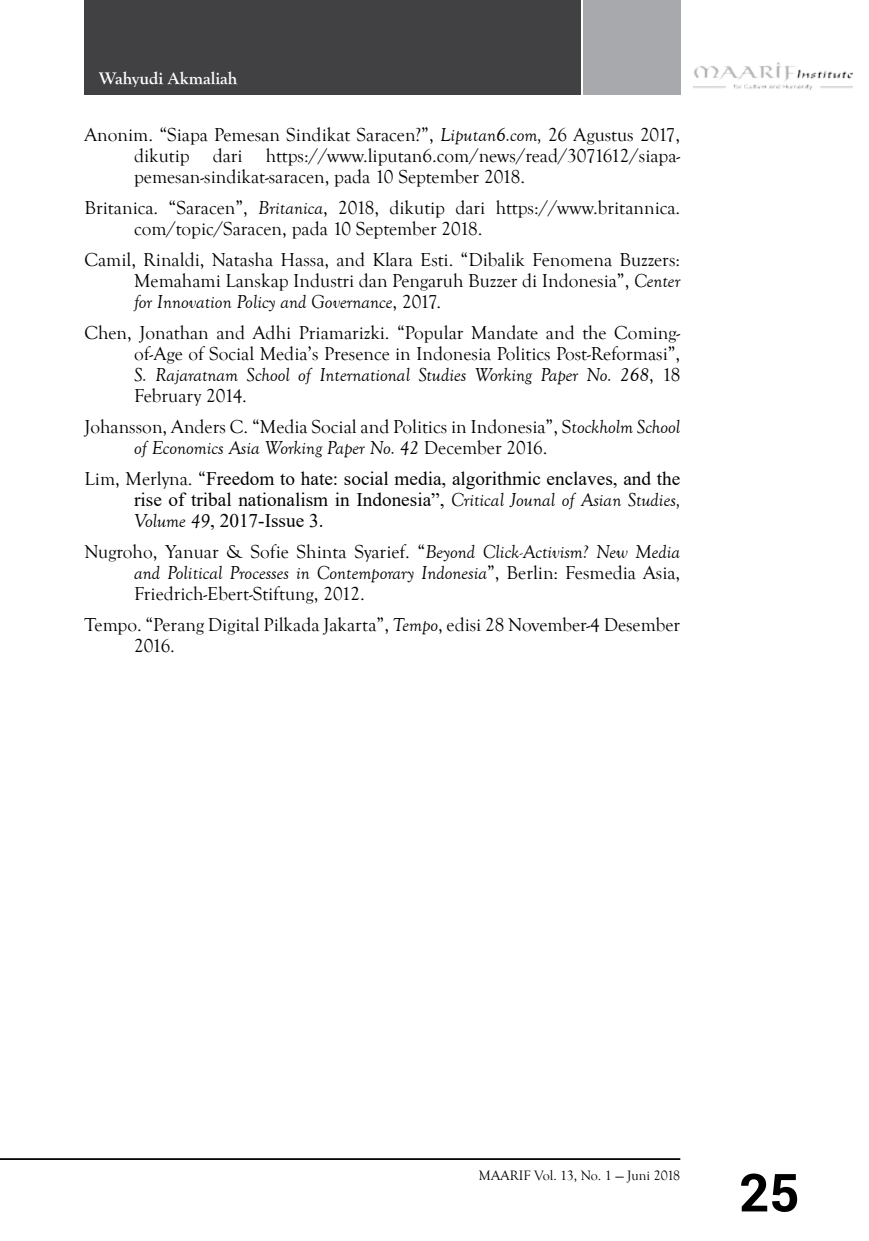
<style>
.page{position:relative;width:869px;height:1241px;background:#fff}
.page>*{position:absolute;margin:0;border:0;box-sizing:border-box;transform-origin:0 0}
.t1{font:700 52.5px "Roboto";color:#000}
.t2{font:19.25px/21px "Goudy Old Style T";color:#000;text-align:justify}
.t3{font:19.25px/21px "Times New Roman";color:#000;text-align:justify}
.t4{font:700 17.5px "Goudy Old Style T";color:#fff}
.t5{font:14px "Goudy Old Style T";color:#000}
.s1{font-style:italic}
.s2{font-family:"Goudy Old Style T"}
.s3{font-family:"Goudy Old Style T";font-style:italic}
</style>
<div class="page">
<div style="left:582px;top:0;width:98px;height:94px;background:#a7a9ac"></div>
<hr style="left:0;top:1157px;width:680px;height:2px;background:#000">
<div style="left:84px;top:0;width:496px;height:94px;background:#414042"></div>
<img style="left:693px;top:63px;width:159px;height:26px">
<p class="t4" style="left:99px;top:69px;width:139px">Wahyudi Akmaliah</p>
<p class="t2" style="left:134px;top:125px;width:547px;text-indent:-50px">Anonim. “Siapa Pemesan Sindikat Saracen?”, <span class="s1">Liputan6.com,</span> 26 Agustus 2017, dikutip dari https://www.liputan6.com/news/read/3071612/siapa&shy;pemesan-sindikat-saracen, pada 10 September 2018.</p>
<p class="t2" style="left:134px;top:198px;width:547px;text-indent:-50px">Britanica. “Saracen”, <span class="s1">Britanica</span>, 2018, dikutip dari https://www.britannica. com/topic/Saracen, pada 10 September 2018.</p>
<p class="t2" style="left:134px;top:250px;width:547px;text-indent:-50px">Camil, Rinaldi, Natasha Hassa, and Klara Esti. “Dibalik Fenomena Buzzers:<br>Memahami Lanskap Industri dan Pengaruh Buzzer di Indonesia”, <span class="s1">Center for Innovation Policy and Governance</span>, 2017.</p>
<p class="t2" style="left:134px;top:323px;width:547px;text-indent:-50px">Chen, Jonathan and Adhi Priamarizki. “Popular Mandate and the Coming&shy;of-Age of Social Media’s Presence in Indonesia Politics Post-Reformasi”, <span class="s1">S. Rajaratnam School of International Studies Working Paper No. 268</span>, 18<br>February 2014.</p>
<p class="t2" style="left:134px;top:417px;width:547px;text-indent:-50px">Johansson, Anders C. “Media Social and Politics in Indonesia”, S<span class="s1">tockholm School of Economics Asia Working Paper No. 42</span> December 2016.</p>
<p class="t3" style="left:134px;top:467px;width:547px;text-indent:-50px"><span class="s2">Lim, Merlyna. “</span>Freedom to hate: social media, algorithmic enclaves, and the rise of tribal nationalism in Indonesia”, <span class="s3">Critical Jounal of Asian Studies, Volume 49</span>, 2017-Issue 3.</p>
<p class="t2" style="left:134px;top:541px;width:547px;text-indent:-50px">Nugroho, Yanuar &amp; Sofie Shinta Syarief. “<span class="s1">Beyond Click-Activism? New Media and Political Processes in Contemporary Indonesia</span>”, Berlin: Fesmedia Asia, Friedrich-Ebert-Stiftung, 2012.</p>
<p class="t2" style="left:134px;top:614px;width:547px;text-indent:-50px">Tempo. “Perang Digital Pilkada Jakarta”, <span class="s1">Tempo</span>, edisi 28 November-4 Desember<br>2016.</p>
<p class="t5" style="left:478px;top:1167px;width:203px">MAARIF Vol. 13, No. 1 — Juni 2018</p>
<h1 class="t1" style="left:738px;top:1155px;width:62px">25</h1>
</div>
